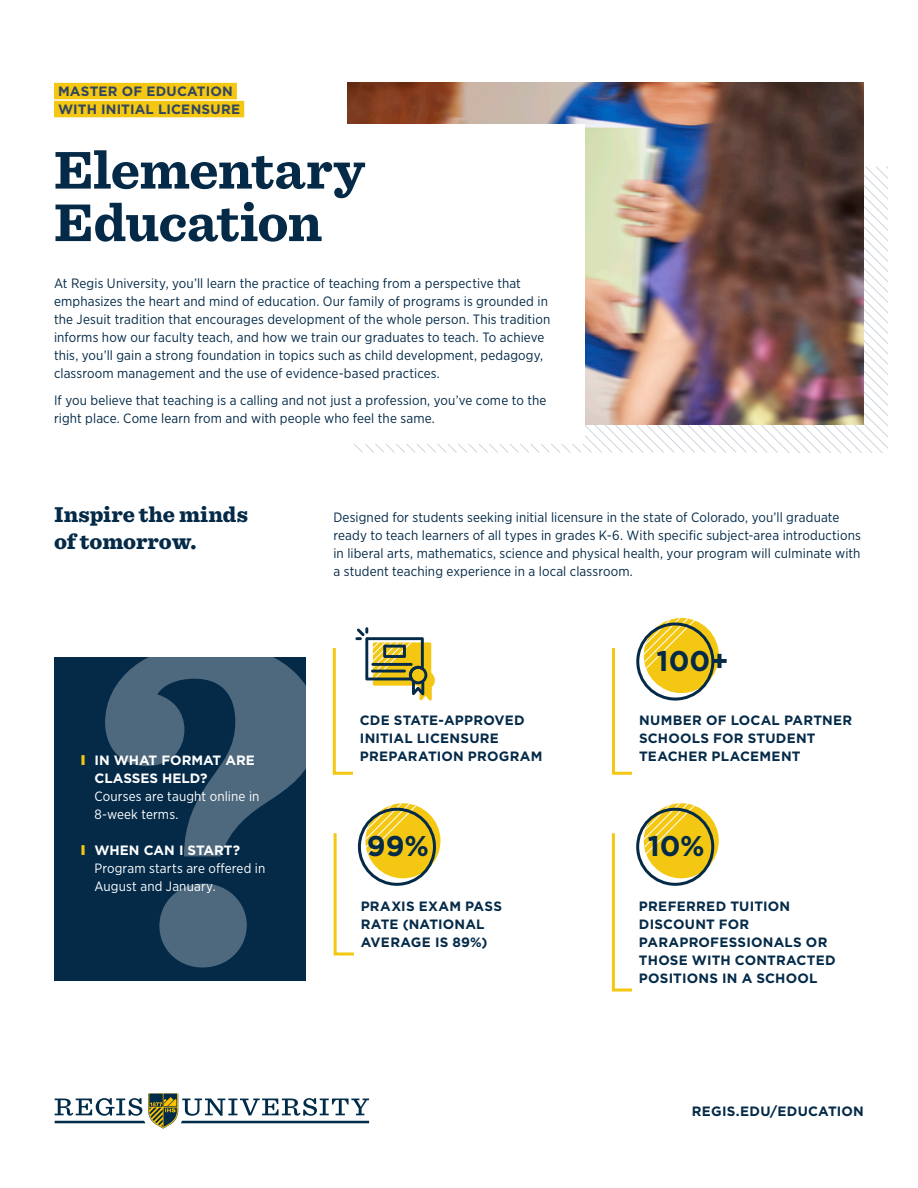
<style>
.page{position:relative;width:918px;height:1188px;background:#fff}
.page>*{position:absolute;margin:0;border:0;box-sizing:border-box;transform-origin:0 0}
.t1{font:700 55.5px/52.5px "Sentinel";letter-spacing:-.015em;color:#042a48}
.t2{font:700 28.5px "Gotham";color:#042a48}
.t3{font:900 22.5px/27px "Sentinel";letter-spacing:-.005em;color:#042a48}
.t4{font:13.5px/18px "Gotham Narrow";letter-spacing:.01em;color:#042a48}
.t5{font:700 13.5px/18px "Gotham";letter-spacing:.015em;color:#042a48}
.Bullet_Body{font:13.5px/18px "Gotham Narrow";letter-spacing:.01em;color:#fff}
.t6{font:700 13.5px/18px "Gotham";color:#fff}
.t7{font:700 13.5px/18px "Gotham";letter-spacing:.015em;color:#32455f}
.s1{font-weight:900;color:#f3c712}
</style>
<div class="page">
<div style="left:54px;top:83px;width:183px;height:16px;background:#f3c712"></div>
<div style="left:54px;top:101px;width:190px;height:16px;background:#f3c712"></div>
<svg style="left:501px;top:424px;width:114px;height:29px"></svg>
<svg style="left:615px;top:166px;width:273px;height:287px"></svg>
<img style="left:348px;top:82px;width:516px;height:342px">
<div style="left:54px;top:124px;width:531px;height:319px;background:#fff"></div>
<svg style="left:55px;top:1094px;width:314px;height:35px"></svg>
<svg style="left:644px;top:618px;width:75px;height:75px"></svg>
<div style="left:636px;top:623px;width:78px;height:78px;border:3px solid #042a48;border-radius:50%"></div>
<svg style="left:612px;top:648px;width:20px;height:127px"></svg>
<svg style="left:644px;top:803px;width:75px;height:75px"></svg>
<div style="left:636px;top:808px;width:78px;height:78px;border:3px solid #042a48;border-radius:50%"></div>
<svg style="left:611px;top:833px;width:21px;height:159px"></svg>
<svg style="left:365px;top:803px;width:75px;height:75px"></svg>
<div style="left:358px;top:808px;width:78px;height:78px;border:3px solid #042a48;border-radius:50%"></div>
<svg style="left:333px;top:833px;width:21px;height:123px"></svg>
<div style="left:54px;top:657px;width:252px;height:324px;background:#042a48"></div>
<svg style="left:105px;top:657px;width:201px;height:310px"></svg>
<svg style="left:332px;top:627px;width:103px;height:148px"></svg>
<div style="left:353px;top:701px;width:232px;height:74px;background:#fff"></div>
<p class="t7" style="left:58px;top:82px;width:184px">MASTER OF EDUCATION<br>WITH INITIAL LICENSURE</p>
<p class="t1" style="left:54px;top:141px;width:312px">Elementary<br>Education</p>
<p class="t4" style="left:54px;top:274px;width:498px">At Regis University, you’ll learn the practice of teaching from a perspective that emphasizes the heart and mind of education. Our family of programs is grounded in the Jesuit tradition that encourages development of the whole person. This tradition informs how our faculty teach, and how we train our graduates to teach. To achieve this, you’ll gain a strong foundation in topics such as child development, pedagogy, classroom management and the use of evidence-based practices.</p>
<p class="t4" style="left:54px;top:391px;width:494px">If you believe that teaching is a calling and not just a profession, you’ve come to the right place. Come learn from and with people who feel the same.</p>
<p class="t3" style="left:54px;top:500px;width:195px">Inspire the minds of tomorrow.</p>
<p class="t6" style="left:94px;top:751px;width:162px;text-indent:-14px"><span class="s1">l</span> IN WHAT FORMAT ARE<br>CLASSES HELD?</p>
<p class="Bullet_Body" style="left:94px;top:787px;width:166px">Courses are taught online in<br>8-week terms.</p>
<p class="t6" style="left:81px;top:841px;width:161px"><span class="s1">l</span> WHEN CAN I START?</p>
<p class="Bullet_Body" style="left:94px;top:859px;width:172px">Program starts are offered in<br>August and January.</p>
<p class="t4" style="left:333px;top:508px;width:529px">Designed for students seeking initial licensure in the state of Colorado, you’ll graduate ready to teach learners of all types in grades K-6. With specific subject-area introductions in liberal arts, mathematics, science and physical health, your program will culminate with a student teaching experience in a local classroom.</p>
<p class="t5" style="left:360px;top:711px;width:184px">CDE STATE-APPROVED<br>INITIAL LICENSURE<br>PREPARATION PROGRAM</p>
<p class="t2" style="left:367px;top:827px;width:64px">99%</p>
<p class="t5" style="left:361px;top:897px;width:143px">PRAXIS EXAM PASS<br>RATE (NATIONAL<br>AVERAGE IS 89%)</p>
<p class="t2" style="left:657px;top:642px;width:74px">100+</p>
<p class="t5" style="left:639px;top:711px;width:215px">NUMBER OF LOCAL PARTNER<br>SCHOOLS FOR STUDENT<br>TEACHER PLACEMENT</p>
<p class="t2" style="left:648px;top:827px;width:59px">10%</p>
<p class="t5" style="left:639px;top:897px;width:198px">PREFERRED TUITION<br>DISCOUNT FOR<br>PARAPROFESSIONALS OR<br>THOSE WITH CONTRACTED<br>POSITIONS IN A SCHOOL</p>
<p class="t5" style="left:692px;top:1102px;width:174px">REGIS.EDU/EDUCATION</p>
</div>
